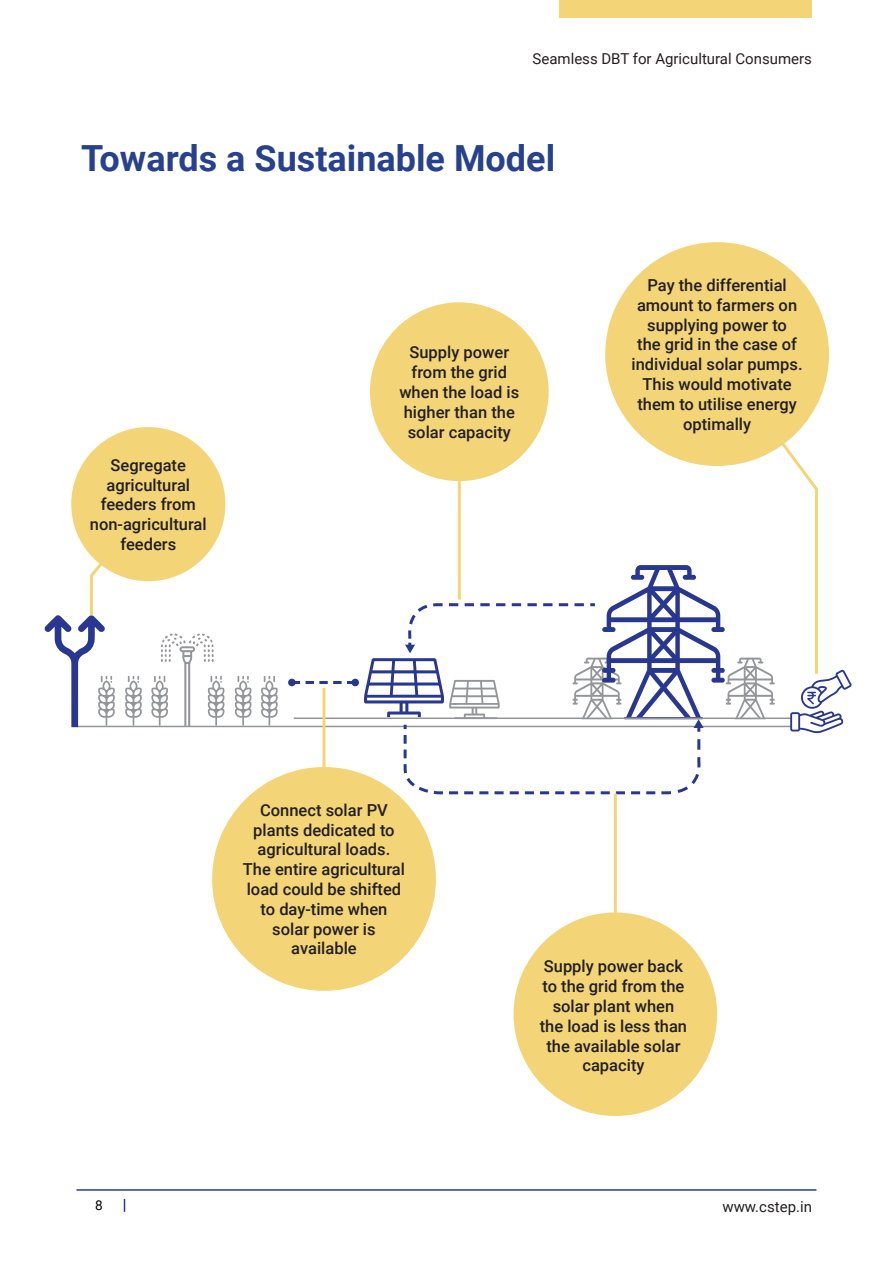
<style>
.page{position:relative;width:893px;height:1263px;background:#fff}
.page>*{position:absolute;margin:0;border:0;box-sizing:border-box;transform-origin:0 0}
.t1{font:700 36px "Roboto";color:#27418f}
.t2{font:500 16.5px/19.8px "Roboto";color:#231f20;text-align:center}
.t3{font:15px "Roboto";color:#231f20}
.t4{font:13.5px "Roboto";color:#000}
</style>
<div class="page">
<div style="left:560px;top:0;width:252px;height:17px;background:#f3d578"></div>
<svg style="left:124px;top:1199px;width:1px;height:13px"></svg>
<hr style="left:77px;top:1189px;width:739px;height:2px;background:#2b3b91">
<div style="left:71px;top:427px;width:154px;height:154px;background:#f3d578;border-radius:50%"></div>
<div style="left:370px;top:302px;width:179px;height:179px;background:#f3d578;border-radius:50%"></div>
<div style="left:514px;top:912px;width:203px;height:204px;background:#f3d578;border-radius:50%"></div>
<div style="left:605px;top:242px;width:224px;height:224px;background:#f3d578;border-radius:50%"></div>
<div style="left:212px;top:767px;width:224px;height:224px;background:#f3d578;border-radius:50%"></div>
<svg style="left:125px;top:676px;width:17px;height:50px"></svg>
<svg style="left:234px;top:676px;width:18px;height:50px"></svg>
<svg style="left:261px;top:676px;width:17px;height:50px"></svg>
<hr style="left:294px;top:717px;width:496px;height:2px;background:#939598">
<hr style="left:78px;top:726px;width:712px;height:1px;background:#939598">
<svg style="left:151px;top:633px;width:74px;height:93px"></svg>
<svg style="left:296px;top:681px;width:55px;height:3px"></svg>
<div style="left:288px;top:679px;width:8px;height:7px;background:#283890;border-radius:50%"></div>
<div style="left:351px;top:679px;width:8px;height:7px;background:#283890;border-radius:50%"></div>
<hr style="left:322px;top:688px;width:3px;height:79px;background:#f3d578">
<hr style="left:614px;top:793px;width:3px;height:122px;background:#f3d578">
<svg style="left:364px;top:435px;width:488px;height:361px"></svg>
<svg style="left:44px;top:556px;width:71px;height:171px"></svg>
<p class="t3" style="left:533px;top:48px;width:281px">Seamless DBT for Agricultural Consumers</p>
<h1 class="t1" style="left:81px;top:133px;width:476px">Towards a Sustainable Model</h1>
<p class="t2" style="left:90px;top:454px;width:118px">Segregate agricultural feeders from non-agricultural feeders</p>
<p class="t2" style="left:399px;top:342px;width:121px">Supply power from the grid when the load is higher than the solar capacity</p>
<p class="t2" style="left:631px;top:275px;width:173px">Pay the differential amount to farmers on supplying power to<br>the grid in the case of individual solar pumps.<br>This would motivate them to utilise energy optimally</p>
<p class="t2" style="left:243px;top:799px;width:164px">Connect solar PV plants dedicated to agricultural loads.<br>The entire agricultural load could be shifted to day-time when solar power is available</p>
<p class="t4" style="left:95px;top:1196px;width:9px">8</p>
<p class="t2" style="left:540px;top:956px;width:149px">Supply power back to the grid from the solar plant when the load is less than the available solar capacity</p>
<p class="t3" style="left:722px;top:1196px;width:91px">www.cstep.in</p>
</div>
